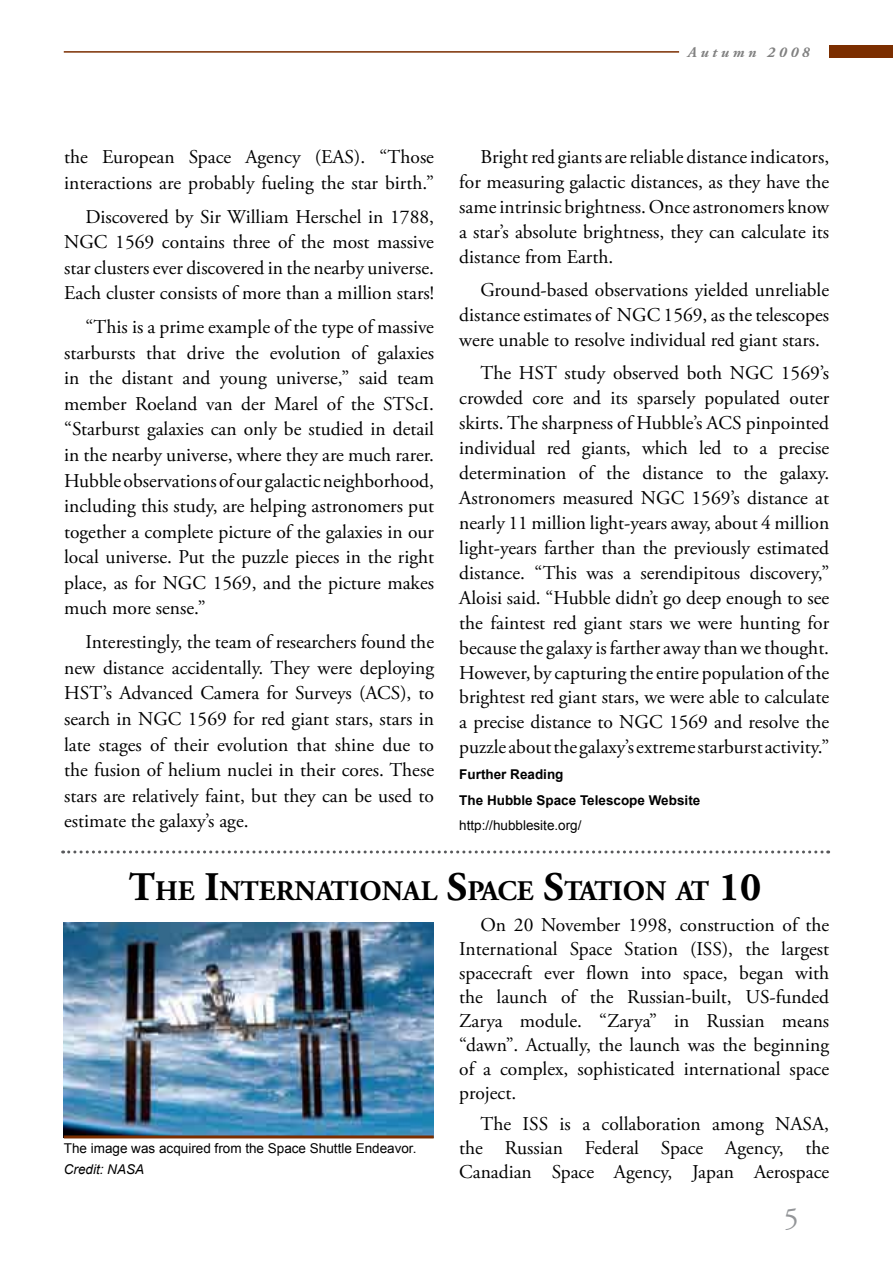
<style>
.page{position:relative;width:893px;height:1263px;background:#fff}
.page>*{position:absolute;margin:0;border:0;box-sizing:border-box;transform-origin:0 0}
.t1{font:30px "Adobe Garamond Pro";color:#939598}
.t2{font:700 28.35px "Adobe Garamond Pro";color:#000}
.t3{font:19.5px/25.5px "Adobe Garamond Pro";color:#000;text-align:justify}
.t4{font:italic 700 15px "Adobe Garamond Pro";letter-spacing:.25em;color:#000}
.t5{font:13.5px "Arial";color:#000}
.t6{font:700 13.5px/25.7px "Arial";color:#000}
.t7{font:italic 13.5px "Arial";color:#000}
.s1{font-size:40.5px}
</style>
<div class="page">
<div style="left:829px;top:46px;width:64px;height:12px;background:#7b2e00"></div>
<hr style="left:64px;top:51px;width:615px;height:2px;background:#7b2e00">
<img style="left:64px;top:923px;width:370px;height:212px">
<svg style="left:63px;top:850px;width:766px;height:3px"></svg>
<hr style="left:64px;top:1135px;width:370px;height:3px;background:#7b2e00">
<p class="t4" style="left:688px;top:43px;width:123px">Autumn 2008</p>
<p class="t3" style="left:64px;top:145px;width:371px">the European Space Agency (EAS). “Those interactions are probably fueling the star birth.”</p>
<p class="t3" style="left:64px;top:204px;width:371px;text-indent:21px">Discovered by Sir William Herschel in 1788, NGC 1569 contains three of the most massive star clusters ever discovered in the nearby universe.<br>Each cluster consists of more than a million stars!</p>
<p class="t3" style="left:64px;top:315px;width:371px;text-indent:21px">“This is a prime example of the type of massive starbursts that drive the evolution of galaxies in the distant and young universe,” said team member Roeland van der Marel of the STScI. “Starburst galaxies can only be studied in detail in the nearby universe, where they are much rarer.<br>Hubble observations of our galactic neighborhood, including this study, are helping astronomers put together a complete picture of the galaxies in our local universe. Put the puzzle pieces in the right place, as for NGC 1569, and the picture makes much more sense.”</p>
<p class="t3" style="left:64px;top:630px;width:371px;text-indent:21px">Interestingly, the team of researchers found the new distance accidentally. They were deploying HST’s Advanced Camera for Surveys (ACS), to search in NGC 1569 for red giant stars, stars in late stages of their evolution that shine due to the fusion of helium nuclei in their cores. These stars are relatively faint, but they can be used to estimate the galaxy’s age.</p>
<p class="t3" style="left:459px;top:145px;width:371px;line-height:24.9px;text-indent:21px">Bright red giants are reliable distance indicators, for measuring galactic distances, as they have the same intrinsic brightness. Once astronomers know a star’s absolute brightness, they can calculate its distance from Earth.</p>
<p class="t3" style="left:459px;top:278px;width:371px;line-height:24.9px;text-indent:21px">Ground-based observations yielded unreliable distance estimates of NGC 1569, as the telescopes were unable to resolve individual red giant stars.</p>
<p class="t3" style="left:459px;top:361px;width:371px;line-height:24.9px;text-indent:21px">The HST study observed both NGC 1569’s crowded core and its sparsely populated outer skirts. The sharpness of Hubble’s ACS pinpointed individual red giants, which led to a precise determination of the distance to the galaxy.<br>Astronomers measured NGC 1569’s distance at nearly 11 million light-years away, about 4 million light-years farther than the previously estimated distance. “This was a serendipitous discovery,” Aloisi said. “Hubble didn’t go deep enough to see the faintest red giant stars we were hunting for because the galaxy is farther away than we thought.<br>However, by capturing the entire population of the brightest red giant stars, we were able to calculate a precise distance to NGC 1569 and resolve the puzzle about the galaxy’s extreme starburst activity.”</p>
<p class="t6" style="left:459px;top:762px;width:243px">Further Reading<br>The Hubble Space Telescope Website</p>
<p class="t5" style="left:459px;top:817px;width:124px">http://hubblesite.org/</p>
<h2 class="t2" style="left:129px;top:875px;width:634px"><span class="s1">T</span>HE <span class="s1">I</span>NTERNATIONAL <span class="s1">S</span>PACE <span class="s1">S</span>TATION AT <span class="s1">10</span></h2>
<p class="t5" style="left:64px;top:1139px;width:354px">The image was acquired from the Space Shuttle Endeavor.</p>
<p class="t7" style="left:64px;top:1160px;width:82px">Credit: NASA</p>
<p class="t3" style="left:459px;top:913px;width:371px;line-height:24.2px;text-indent:21px">On 20 November 1998, construction of the International Space Station (ISS), the largest spacecraft ever flown into space, began with the launch of the Russian-built, US-funded Zarya module. “Zarya” in Russian means “dawn”. Actually, the launch was the beginning of a complex, sophisticated international space project.</p>
<p class="t3" style="left:459px;top:1112px;width:371px;line-height:24.2px;text-indent:21px">The ISS is a collaboration among NASA, the Russian Federal Space Agency, the Canadian Space Agency, Japan Aerospace</p>
<h1 class="t1" style="left:784px;top:1200px;width:16px">5</h1>
</div>
